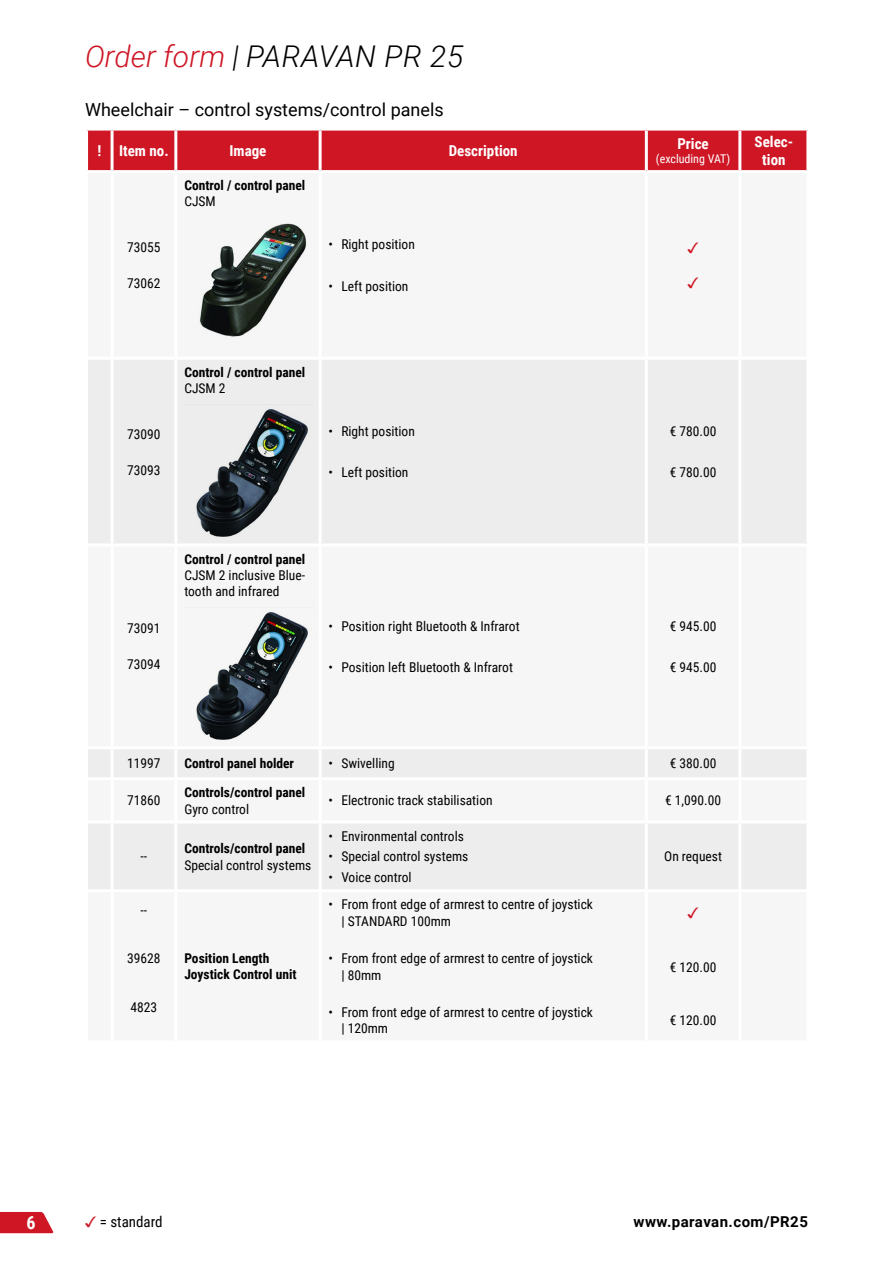
<style>
.page{position:relative;width:893px;height:1263px;background:#fff}
.page>*{position:absolute;margin:0;border:0;box-sizing:border-box;transform-origin:0 0}
.t1{font:italic 300 30px "Roboto";color:#000}
.t2{font:18px "Roboto";color:#000}
.t3{font:700 18px "Roboto Condensed";color:#fff}
.t4{font:700 15px/18px "Roboto Condensed";color:#fff;text-align:center}
.t5{font:700 15px "Roboto";letter-spacing:.03em;color:#000}
.t6{font:15px "Roboto Condensed";color:#000}
.t7{font:15px "Arial Unicode MS";color:#ce1625}
.t8{font:13.5px/16.5px "Roboto Condensed";color:#000}
.t9{font:700 13.5px/16.2px "Roboto Condensed";color:#000}
.t10{font:12px "Roboto Condensed";color:#fff}
.s1{color:#ce1625}
.s2{font-family:"Arial Unicode MS";color:#ce1625}
</style>
<div class="page">
<svg style="left:0;top:1212px;width:54px;height:21px"></svg>
<div style="left:88px;top:131px;width:718px;height:39px;background:#ce1625"></div>
<svg style="left:88px;top:360px;width:718px;height:529px;fill:#ededed"></svg>
<hr style="left:111px;top:131px;width:3px;height:39px;background:#fff">
<hr style="left:174px;top:131px;width:3px;height:39px;background:#fff">
<hr style="left:319px;top:131px;width:3px;height:39px;background:#fff">
<hr style="left:645px;top:131px;width:3px;height:39px;background:#fff">
<hr style="left:738px;top:131px;width:3px;height:39px;background:#fff">
<hr style="left:111px;top:360px;width:3px;height:183px;background:#fff">
<hr style="left:174px;top:360px;width:3px;height:183px;background:#fff">
<hr style="left:319px;top:360px;width:3px;height:183px;background:#fff">
<hr style="left:645px;top:360px;width:3px;height:183px;background:#fff">
<hr style="left:738px;top:360px;width:3px;height:183px;background:#fff">
<hr style="left:85px;top:543px;width:27px;height:3px;background:#fff">
<hr style="left:112px;top:543px;width:64px;height:3px;background:#fff">
<hr style="left:111px;top:546px;width:3px;height:200px;background:#fff">
<hr style="left:176px;top:543px;width:144px;height:3px;background:#fff">
<hr style="left:174px;top:546px;width:3px;height:200px;background:#fff">
<hr style="left:320px;top:543px;width:326px;height:3px;background:#fff">
<hr style="left:319px;top:546px;width:3px;height:200px;background:#fff">
<hr style="left:646px;top:543px;width:94px;height:3px;background:#fff">
<hr style="left:645px;top:546px;width:3px;height:200px;background:#fff">
<hr style="left:740px;top:543px;width:69px;height:3px;background:#fff">
<hr style="left:738px;top:546px;width:3px;height:200px;background:#fff">
<hr style="left:85px;top:746px;width:27px;height:3px;background:#fff">
<hr style="left:112px;top:746px;width:64px;height:3px;background:#fff">
<hr style="left:111px;top:749px;width:3px;height:28px;background:#fff">
<hr style="left:176px;top:746px;width:144px;height:3px;background:#fff">
<hr style="left:174px;top:749px;width:3px;height:28px;background:#fff">
<hr style="left:320px;top:746px;width:326px;height:3px;background:#fff">
<hr style="left:319px;top:749px;width:3px;height:28px;background:#fff">
<hr style="left:646px;top:746px;width:94px;height:3px;background:#fff">
<hr style="left:645px;top:749px;width:3px;height:28px;background:#fff">
<hr style="left:740px;top:746px;width:69px;height:3px;background:#fff">
<hr style="left:738px;top:749px;width:3px;height:28px;background:#fff">
<hr style="left:85px;top:777px;width:27px;height:3px;background:#fff">
<hr style="left:112px;top:777px;width:64px;height:3px;background:#fff">
<hr style="left:111px;top:780px;width:3px;height:40px;background:#fff">
<hr style="left:176px;top:777px;width:144px;height:3px;background:#fff">
<hr style="left:174px;top:780px;width:3px;height:40px;background:#fff">
<hr style="left:320px;top:777px;width:326px;height:3px;background:#fff">
<hr style="left:319px;top:780px;width:3px;height:40px;background:#fff">
<hr style="left:646px;top:777px;width:94px;height:3px;background:#fff">
<hr style="left:645px;top:780px;width:3px;height:40px;background:#fff">
<hr style="left:740px;top:777px;width:69px;height:3px;background:#fff">
<hr style="left:738px;top:780px;width:3px;height:40px;background:#fff">
<hr style="left:85px;top:820px;width:27px;height:3px;background:#fff">
<hr style="left:112px;top:820px;width:64px;height:3px;background:#fff">
<hr style="left:111px;top:823px;width:3px;height:66px;background:#fff">
<hr style="left:176px;top:820px;width:144px;height:3px;background:#fff">
<hr style="left:174px;top:823px;width:3px;height:66px;background:#fff">
<hr style="left:320px;top:820px;width:326px;height:3px;background:#fff">
<hr style="left:319px;top:823px;width:3px;height:66px;background:#fff">
<hr style="left:646px;top:820px;width:94px;height:3px;background:#fff">
<hr style="left:645px;top:823px;width:3px;height:66px;background:#fff">
<hr style="left:740px;top:820px;width:69px;height:3px;background:#fff">
<hr style="left:738px;top:823px;width:3px;height:66px;background:#fff">
<img style="left:196px;top:222px;width:111px;height:123px">
<img style="left:184px;top:404px;width:129px;height:132px">
<img style="left:184px;top:607px;width:129px;height:132px">
<h1 class="t1" style="left:85px;top:35px;width:380px"><span class="s1">Order form</span> | PARAVAN PR 25</h1>
<h2 class="t2" style="left:85px;top:97px;width:360px">Wheelchair – control systems/control panels</h2>
<p class="t4" style="left:97px;top:141px;width:73px">! Item no.</p>
<p class="t4" style="left:229px;top:141px;width:38px">Image</p>
<p class="t4" style="left:449px;top:141px;width:70px">Description</p>
<p class="t8" style="left:127px;top:238px;width:35px">73055</p>
<p class="t8" style="left:127px;top:274px;width:35px">73062</p>
<p class="t9" style="left:184px;top:177px;width:122px">Control / control panel</p>
<p class="t8" style="left:184px;top:193px;width:33px">CJSM</p>
<p class="t8" style="left:329px;top:236px;width:88px">• Right position</p>
<p class="t8" style="left:329px;top:277px;width:81px">• Left position</p>
<p class="t8" style="left:127px;top:425px;width:35px">73090</p>
<p class="t8" style="left:127px;top:461px;width:35px">73093</p>
<p class="t9" style="left:184px;top:363px;width:122px">Control / control panel</p>
<p class="t8" style="left:184px;top:380px;width:43px">CJSM 2</p>
<p class="t8" style="left:329px;top:422px;width:88px">• Right position</p>
<p class="t8" style="left:329px;top:464px;width:81px">• Left position</p>
<p class="t8" style="left:127px;top:620px;width:35px">73091</p>
<p class="t8" style="left:127px;top:656px;width:35px">73094</p>
<p class="t9" style="left:184px;top:550px;width:122px">Control / control panel</p>
<p class="t8" style="left:184px;top:566px;width:122px">CJSM 2 inclusive Blue&shy;tooth and infrared</p>
<p class="t8" style="left:329px;top:617px;width:193px">• Position right Bluetooth &amp; Infrarot</p>
<p class="t8" style="left:329px;top:659px;width:186px">• Position left Bluetooth &amp; Infrarot</p>
<p class="t4" style="left:677px;top:134px;width:33px">Price</p>
<p class="t10" style="left:656px;top:150px;width:76px">(excluding VAT)</p>
<p class="t4" style="left:755px;top:132px;width:40px">Selec&shy;tion</p>
<p class="t7" style="left:687px;top:237px;width:13px">✓</p>
<p class="t7" style="left:687px;top:271px;width:13px">✓</p>
<p class="t8" style="left:670px;top:422px;width:48px">€ 780.00</p>
<p class="t8" style="left:670px;top:464px;width:48px">€ 780.00</p>
<p class="t8" style="left:670px;top:617px;width:48px">€ 945.00</p>
<p class="t8" style="left:670px;top:659px;width:48px">€ 945.00</p>
<p class="t8" style="left:127px;top:755px;width:35px">11997</p>
<p class="t9" style="left:184px;top:755px;width:111px">Control panel holder</p>
<p class="t8" style="left:329px;top:755px;width:68px">• Swivelling</p>
<p class="t8" style="left:670px;top:755px;width:48px">€ 380.00</p>
<p class="t8" style="left:127px;top:792px;width:35px">71860</p>
<p class="t9" style="left:184px;top:784px;width:122px">Controls/control panel</p>
<p class="t8" style="left:184px;top:800px;width:66px">Gyro control</p>
<p class="t8" style="left:329px;top:792px;width:166px">• Electronic track stabilisation</p>
<p class="t8" style="left:665px;top:792px;width:57px">€ 1,090.00</p>
<p class="t8" style="left:141px;top:848px;width:8px">--</p>
<p class="t9" style="left:184px;top:840px;width:122px">Controls/control panel</p>
<p class="t8" style="left:184px;top:856px;width:128px">Special control systems</p>
<p class="t8" style="left:329px;top:827px;width:137px">• Environmental controls</p>
<p class="t8" style="left:329px;top:848px;width:141px">• Special control systems</p>
<p class="t8" style="left:329px;top:869px;width:84px">• Voice control</p>
<p class="t8" style="left:664px;top:848px;width:59px">On request</p>
<p class="t8" style="left:141px;top:901px;width:8px">--</p>
<p class="t8" style="left:127px;top:950px;width:35px">39628</p>
<p class="t8" style="left:131px;top:998px;width:28px">4823</p>
<p class="t9" style="left:184px;top:950px;width:114px">Position Length<br>Joystick Control unit</p>
<p class="t8" style="left:341px;top:896px;width:253px;text-indent:-13px">• From front edge of armrest to centre of joystick | STANDARD 100mm</p>
<p class="t8" style="left:341px;top:949px;width:253px;text-indent:-13px">• From front edge of armrest to centre of joystick | 80mm</p>
<p class="t8" style="left:341px;top:1003px;width:253px;text-indent:-13px">• From front edge of armrest to centre of joystick | 120mm</p>
<p class="t7" style="left:687px;top:902px;width:13px">✓</p>
<p class="t8" style="left:670px;top:958px;width:48px">€ 120.00</p>
<p class="t8" style="left:670px;top:1011px;width:48px">€ 120.00</p>
<p class="t6" style="left:85px;top:1211px;width:79px"><span class="s2">✓</span> = standard</p>
<h2 class="t3" style="left:27px;top:1210px;width:11px">6</h2>
<p class="t5" style="left:634px;top:1211px;width:176px">www.paravan.com/PR25</p>
</div>
